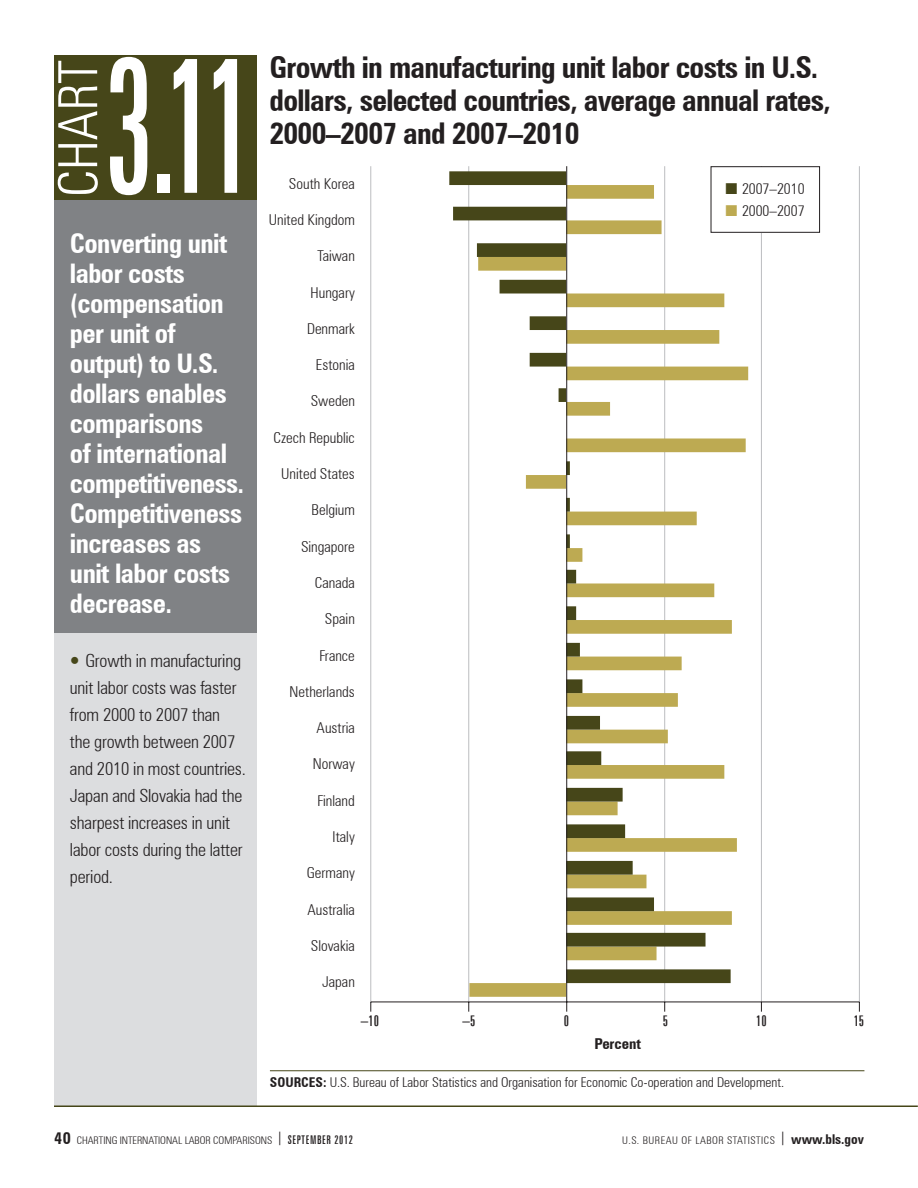
<style>
.page{position:relative;width:918px;height:1188px;background:#fff}
.page>*{position:absolute;margin:0;border:0;box-sizing:border-box;transform-origin:0 0}
.t1{font:extra-condensed 192px "Zurich BT";color:#fff;scale:.75 1}
.t2{font:300 condensed 54px "Zurich BT";color:#fff}
.t3{font:700 condensed 30px/33px "Zurich BT";letter-spacing:-.025em;color:#231f20}
.t4{font:700 condensed 27px/30px "Zurich BT";letter-spacing:-.02em;color:#fff}
.t5{font:300 condensed 18px/27px "Zurich BT";letter-spacing:-.01em;color:#231f20}
.t6{font:300 condensed 15px "Zurich BT";color:#231f20}
.Chart_text{font:extra-condensed 15px "Zurich BT";color:#231f20}
.Chart_text-2{font:700 condensed 15px "Zurich BT";color:#231f20}
.t7{font:300 condensed 13.5px "Zurich BT";color:#231f20}
.t8{font:300 condensed 10.5px "Zurich BT";color:#231f20}
.t9{font:300 condensed 10.5px "Zurich BT";letter-spacing:.05em;color:#231f20}
.s1{font-weight:700}
.s2{font-weight:700;font-size:16.5px}
.s3{font-weight:400;font-stretch:extra-condensed;font-size:13.5px}
.s4{font-weight:400;font-stretch:extra-condensed;font-size:12px}
.s5{font-weight:700;font-size:13.5px}
</style>
<div class="page">
<div style="left:54px;top:200px;width:202px;height:907px;background:#dcdddf"></div>
<hr style="left:54px;top:1106px;width:864px;height:1px;background:#464619">
<div style="left:54px;top:200px;width:202px;height:433px;background:#808285"></div>
<div style="left:54px;top:55px;width:202px;height:145px;background:#464619"></div>
<hr style="left:270px;top:1070px;width:594px;height:1px;background:#464619">
<hr style="left:370px;top:166px;width:1px;height:836px;background:#bcbdc0">
<hr style="left:468px;top:166px;width:1px;height:836px;background:#bcbdc0">
<hr style="left:664px;top:166px;width:1px;height:836px;background:#bcbdc0">
<hr style="left:761px;top:166px;width:1px;height:836px;background:#bcbdc0">
<hr style="left:859px;top:166px;width:1px;height:836px;background:#bcbdc0">
<svg style="left:469px;top:366px;width:279px;height:631px"></svg>
<svg style="left:449px;top:171px;width:282px;height:812px"></svg>
<hr style="left:371px;top:1002px;width:488px;height:1px;background:#231f20">
<hr style="left:566px;top:166px;width:1px;height:836px;background:#231f20">
<div style="left:711px;top:167px;width:109px;height:65px;background:#fff"></div>
<div style="left:711px;top:166px;width:109px;height:67px;border:1px solid #231f20"></div>
<p class="t2" style="left:45px;top:197px;width:138px;rotate:-90deg">CHART</p>
<p class="t1" style="left:104px;top:16px;width:204px">3.11</p>
<p class="t3" style="left:269px;top:51px;width:563px">Growth in manufacturing unit labor costs in U.S. dollars, selected countries, average annual rates,<br>2000–2007 and 2007–2010</p>
<p class="t6" style="left:289px;top:174px;width:67px">South Korea</p>
<p class="t6" style="left:269px;top:210px;width:87px">United Kingdom</p>
<p class="t6" style="left:318px;top:247px;width:39px">Taiwan</p>
<p class="t6" style="left:311px;top:283px;width:46px">Hungary</p>
<p class="t6" style="left:307px;top:319px;width:49px">Denmark</p>
<p class="t6" style="left:316px;top:356px;width:40px">Estonia</p>
<p class="t6" style="left:311px;top:392px;width:46px">Sweden</p>
<p class="t6" style="left:274px;top:428px;width:83px">Czech Republic</p>
<p class="t6" style="left:281px;top:465px;width:75px">United States</p>
<p class="t6" style="left:312px;top:501px;width:45px">Belgium</p>
<p class="t6" style="left:301px;top:537px;width:55px">Singapore</p>
<p class="t6" style="left:315px;top:573px;width:42px">Canada</p>
<p class="t6" style="left:325px;top:610px;width:31px">Spain</p>
<p class="t6" style="left:320px;top:646px;width:37px">France</p>
<p class="t6" style="left:290px;top:682px;width:67px">Netherlands</p>
<p class="t6" style="left:317px;top:719px;width:40px">Austria</p>
<p class="t6" style="left:313px;top:755px;width:43px">Norway</p>
<p class="t6" style="left:317px;top:791px;width:39px">Finland</p>
<p class="t6" style="left:333px;top:828px;width:24px">Italy</p>
<p class="t6" style="left:307px;top:864px;width:49px">Germany</p>
<p class="t6" style="left:308px;top:900px;width:49px">Australia</p>
<p class="t6" style="left:311px;top:936px;width:46px">Slovakia</p>
<p class="t6" style="left:322px;top:973px;width:34px">Japan</p>
<p class="t6" style="left:742px;top:180px;width:64px">2007–2010</p>
<p class="t6" style="left:742px;top:202px;width:64px">2000–2007</p>
<p class="t4" style="left:70px;top:228px;width:176px">Converting unit labor costs (compensation per unit of output) to U.S. dollars enables comparisons<br>of international competitiveness.<br>Competitiveness increases as unit labor costs decrease.</p>
<p class="t5" style="left:70px;top:646px;width:178px;text-indent:16px">Growth in manufacturing unit labor costs was faster from 2000 to 2007 than<br>the growth between 2007 and 2010 in most countries.<br>Japan and Slovakia had the sharpest increases in unit labor costs during the latter period.</p>
<p class="Chart_text" style="left:361px;top:1012px;width:20px">–10</p>
<p class="Chart_text" style="left:463px;top:1012px;width:14px">–5</p>
<p class="Chart_text" style="left:564px;top:1012px;width:7px">0</p>
<p class="Chart_text" style="left:663px;top:1012px;width:7px">5</p>
<p class="Chart_text" style="left:756px;top:1012px;width:12px">10</p>
<p class="Chart_text" style="left:854px;top:1012px;width:12px">15</p>
<p class="Chart_text-2" style="left:594px;top:1035px;width:48px">Percent</p>
<p class="t7" style="left:270px;top:1074px;width:516px"><span class="s1">SOURCES:</span> U.S. Bureau of Labor Statistics and Organisation for Economic Co-operation and Development.</p>
<p class="t8" style="left:54px;top:1133px;width:301px"><span class="s2">40</span> CHARTING INTERNATIONAL LABOR COMPARISONS <span class="s3">|</span> <span class="s4">SEPTEMBER 2012</span></p>
<p class="t9" style="left:622px;top:1133px;width:243px">U.S. BUREAU OF LABOR STATISTICS <span class="s3">|</span> <span class="s5">www.bls.gov</span></p>
</div>
